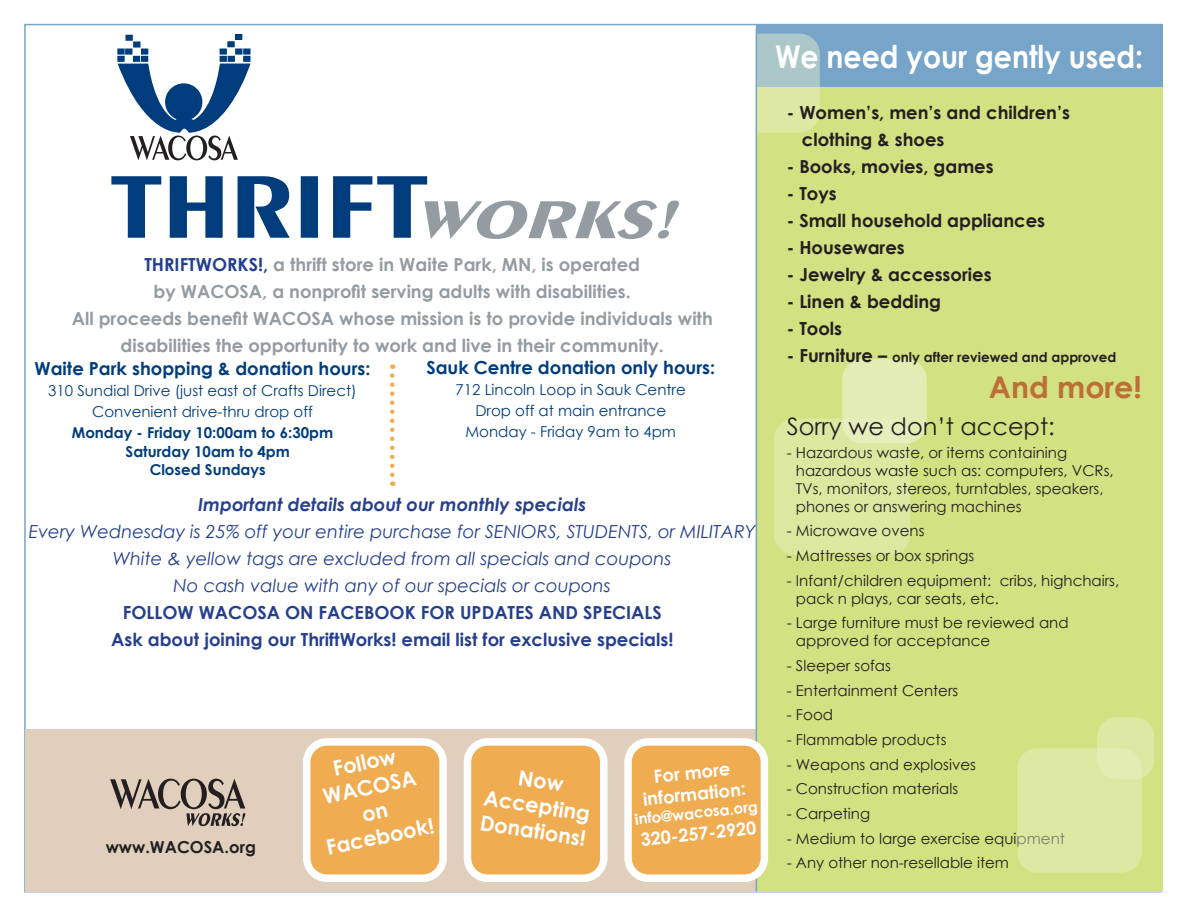
<style>
.page{position:relative;width:1188px;height:918px;background:#fff}
.page>*{position:absolute;margin:0;border:0;box-sizing:border-box;transform-origin:0 0}
.t1{font:700 94.2px "Exotic";color:#013d7d}
.t2{font:700 31.5px "Century Gothic";color:#fff;scale:.9 1}
.t3{font:700 30px "Century Gothic";color:#bd6f35}
.t4{font:24px "Century Gothic";color:#231f20}
.t5{font:700 21px/25.2px "Century Gothic";color:#fff;text-align:center}
.t6{font:700 18px/27px "Century Gothic";color:#959ca1;text-align:center}
.t7{font:italic 18px/27px "Century Gothic";color:#253f8e;text-align:center}
.t8{font:700 18px/27px "Century Gothic";color:#231f20}
.t9{font:700 18px/27px "Century Gothic";color:#253f8e;text-align:center}
.t10{font:700 18px "Century Gothic";color:#013d7d}
.t11{font:italic 700 18px "Century Gothic";color:#253f8e}
.t12{font:700 18px/21.6px "Century Gothic";color:#fff;text-align:center}
.t13{font:700 16.5px "Century Gothic";color:#231f20}
.t14{font:15px/18px "Century Gothic";color:#231f20}
.t15{font:15px/21px "Century Gothic";color:#013d7d;text-align:center}
.t16{font:700 15px/18px "Century Gothic";color:#013d7d;text-align:center}
.t17{font:700 15px "Century Gothic";color:#fff}
.t18{font:700 13.5px "Century Gothic";color:#231f20}
.s1{font-style:italic;font-size:56.55px;color:#959ca1}
.s2{color:#253f8e}
.s3{font-size:18px}
</style>
<div class="page">
<div style="left:25px;top:729px;width:738px;height:163px;background:#dfcfbc"></div>
<div style="left:757px;top:25px;width:405px;height:867px;background:#d2e181"></div>
<div style="left:756px;top:25px;width:406px;height:62px;background:#77a5ca"></div>
<div style="left:774px;top:418px;width:136px;height:137px;background:#dce8a0;border-radius:20px"></div>
<div style="left:842px;top:359px;width:85px;height:84px;background:#e3ecb5;border-radius:20px"></div>
<svg style="left:721px;top:34px;width:99px;height:99px;background:#c1d6b6"></svg>
<div style="left:718px;top:31px;width:38px;height:105px;background:#fff"></div>
<div style="left:1017px;top:748px;width:125px;height:125px;background:#dde8a2;border-radius:20px"></div>
<div style="left:1097px;top:717px;width:57px;height:62px;background:linear-gradient(to right,#e0ebad,#dde8a4);border-radius:20px"></div>
<div style="left:467px;top:742px;width:137px;height:136px;background:#f0ac51;border-radius:20px"></div>
<div style="left:464px;top:738px;width:144px;height:144px;border:8px solid #fff;border-radius:20px"></div>
<div style="left:307px;top:742px;width:136px;height:136px;background:#f0ac51;border-radius:20px"></div>
<div style="left:303px;top:738px;width:144px;height:144px;border:8px solid #fff;border-radius:20px"></div>
<svg style="left:110px;top:779px;width:135px;height:47px"></svg>
<hr style="left:756px;top:28px;width:1px;height:864px;background:#77a5ca">
<div style="left:628px;top:742px;width:136px;height:136px;background:#f0ac51;border-radius:20px"></div>
<div style="left:624px;top:738px;width:144px;height:144px;border:8px solid #fff;border-radius:20px"></div>
<svg style="left:117px;top:34px;width:134px;height:126px"></svg>
<svg style="left:390px;top:376px;width:4px;height:110px"></svg>
<h1 class="t1" style="left:111px;top:149px;width:565px">THRIFT<span class="s1">WORKS!</span></h1>
<p class="t6" style="left:72px;top:252px;width:643px"><span class="s2">THRIFTWORKS!,</span> a thrift store in Waite Park, MN, is operated<br>by WACOSA, a nonprofit serving adults with disabilities.<br>All proceeds benefit WACOSA whose mission is to provide individuals with disabilities the opportunity to work and live in their community.</p>
<p class="t10" style="left:35px;top:362px;width:337px">Waite Park shopping &amp; donation hours:</p>
<p class="t15" style="left:48px;top:382px;width:310px">310 Sundial Drive (just east of Crafts Direct)<br>Convenient drive-thru drop off</p>
<p class="t16" style="left:72px;top:425px;width:263px">Monday - Friday 10:00am to 6:30pm</p>
<p class="t10" style="left:426px;top:354px;width:290px">Sauk Centre donation only hours:</p>
<p class="t15" style="left:456px;top:381px;width:232px">712 Lincoln Loop in Sauk Centre<br>Drop off at main entrance<br>Monday - Friday 9am to 4pm</p>
<p class="t16" style="left:126px;top:444px;width:166px">Saturday 10am to 4pm<br>Closed Sundays</p>
<p class="t11" style="left:198px;top:498px;width:390px">Important details about our monthly specials</p>
<p class="t7" style="left:29px;top:520px;width:729px">Every Wednesday is 25% off your entire purchase for SENIORS, STUDENTS, or MILITARY<br>White &amp; yellow tags are excluded from all specials and coupons<br>No cash value with any of our specials or coupons</p>
<p class="t9" style="left:111px;top:601px;width:564px">FOLLOW WACOSA ON FACEBOOK FOR UPDATES AND SPECIALS<br>Ask about joining our ThriftWorks! email list for exclusive specials!</p>
<p class="t13" style="left:106px;top:834px;width:152px">www.WACOSA.org</p>
<h3 class="t5" style="left:308px;top:760px;width:111px;rotate:-12deg">Follow<br>WACOSA on<br>Facebook!</h3>
<h3 class="t5" style="left:490px;top:759px;width:109px;rotate:9deg">Now<br>Accepting<br>Donations!</h3>
<p class="t12" style="left:640px;top:769px;width:105px;rotate:-6deg">For more information:</p>
<p class="t17" style="left:634px;top:808px;width:125px;rotate:-6deg">info@wacosa.org</p>
<p class="t12" style="left:640px;top:830px;width:117px;rotate:-6deg">320-257-2920</p>
<h2 class="t2" style="left:775px;top:32px;width:410px">We need your gently used:</h2>
<p class="t8" style="left:802px;top:98px;width:270px;text-indent:-15px">- Women’s, men’s and children’s clothing &amp; shoes</p>
<p class="t8" style="left:787px;top:152px;width:208px">- Books, movies, games</p>
<p class="t8" style="left:787px;top:181px;width:52px">- Toys</p>
<p class="t8" style="left:787px;top:206px;width:260px">- Small household appliances</p>
<p class="t8" style="left:787px;top:233px;width:120px">- Housewares</p>
<p class="t8" style="left:787px;top:260px;width:206px">- Jewelry &amp; accessories</p>
<p class="t8" style="left:787px;top:289px;width:156px">- Linen &amp; bedding</p>
<p class="t8" style="left:787px;top:314px;width:57px">- Tools</p>
<p class="t18" style="left:787px;top:347px;width:331px"><span class="s3">- Furniture –</span> only after reviewed and approved</p>
<h3 class="t3" style="left:989px;top:375px;width:154px">And more!</h3>
<h3 class="t4" style="left:787px;top:417px;width:270px">Sorry we don’t accept:</h3>
<p class="t14" style="left:796px;top:445px;width:319px;text-indent:-9px">- Hazardous waste, or items containing hazardous waste such as: computers, VCRs, TVs, monitors, stereos, turntables, speakers, phones or answering machines</p>
<p class="t14" style="left:787px;top:523px;width:139px">- Microwave ovens</p>
<p class="t14" style="left:787px;top:548px;width:189px">- Mattresses or box springs</p>
<p class="t14" style="left:796px;top:573px;width:325px;text-indent:-9px">- Infant/children equipment: cribs, highchairs, pack n plays, car seats, etc.</p>
<p class="t14" style="left:796px;top:615px;width:274px;text-indent:-9px">- Large furniture must be reviewed and approved for acceptance</p>
<p class="t14" style="left:787px;top:658px;width:106px">- Sleeper sofas</p>
<p class="t14" style="left:787px;top:683px;width:173px">- Entertainment Centers</p>
<p class="t14" style="left:787px;top:707px;width:48px">- Food</p>
<p class="t14" style="left:787px;top:732px;width:161px">- Flammable products</p>
<p class="t14" style="left:787px;top:757px;width:191px">- Weapons and explosives</p>
<p class="t14" style="left:787px;top:781px;width:173px">- Construction materials</p>
<p class="t14" style="left:787px;top:806px;width:85px">- Carpeting</p>
<p class="t14" style="left:787px;top:831px;width:280px">- Medium to large exercise equipment</p>
<p class="t14" style="left:787px;top:855px;width:224px">- Any other non-resellable item</p>
</div>
